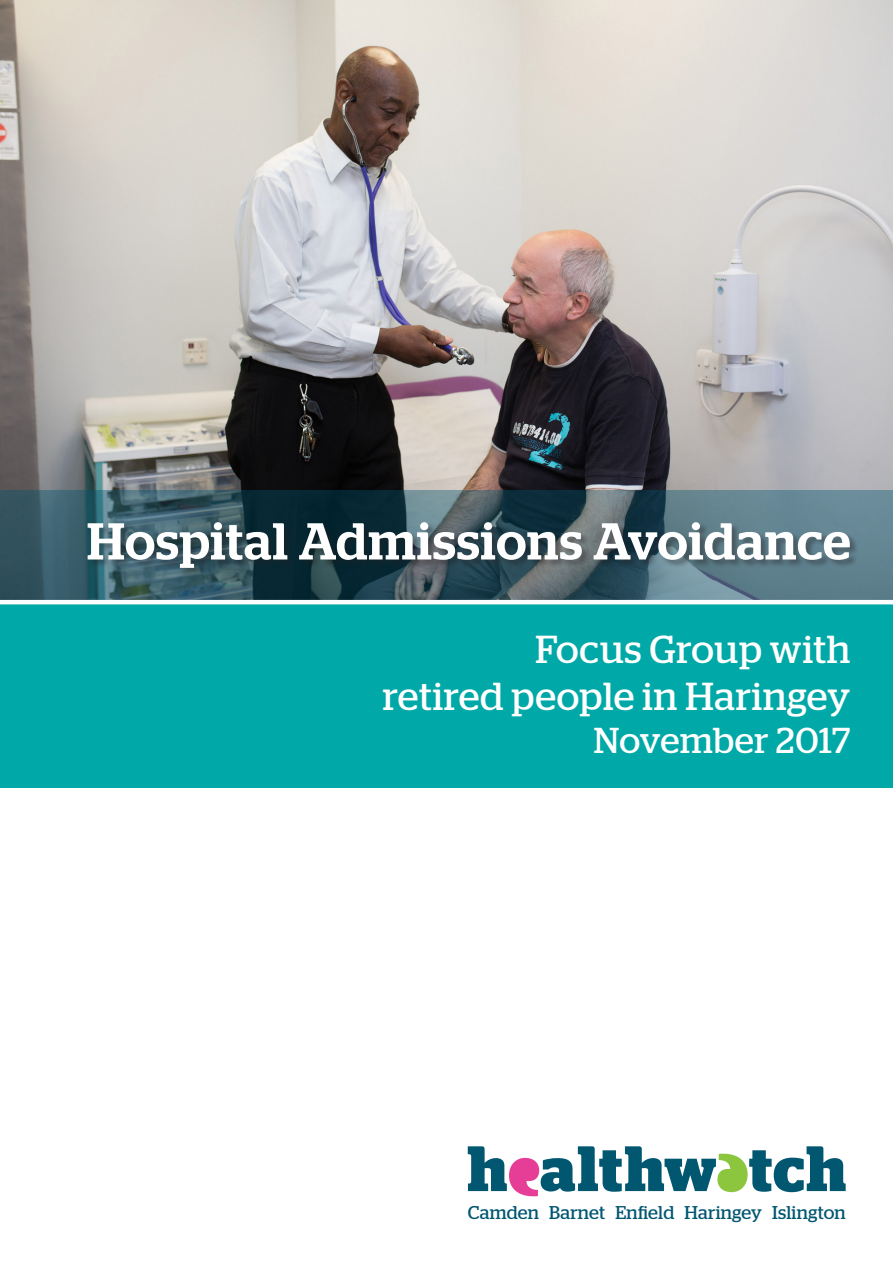
<style>
.page{position:relative;width:893px;height:1263px;background:#fff}
.page>*{position:absolute;margin:0;border:0;box-sizing:border-box;transform-origin:0 0}
.t1{font:500 51.75px "Stag";letter-spacing:.015em;color:#fff}
.t2{font:39px "Stag";letter-spacing:.02em;color:#fff}
.t3{font:36px "Stag";letter-spacing:.02em;color:#fff}
.t4{font:18.45px "Stag";letter-spacing:.015em;color:#015670}
</style>
<div class="page">
<img style="left:0;top:0;width:893px;height:490px">
<svg style="left:0;top:490px;width:893px;height:110px;background:#3f5f6a"></svg>
<div style="left:0;top:602px;width:893px;height:185px;background:#00a9a7"></div>
<svg style="left:468px;top:1146px;width:378px;height:50px"></svg>
<div style="left:87px;top:522px;width:771px;height:55px;background:#231f20;opacity:.4"></div>
<hr style="left:0;top:600px;width:893px;height:4px;background:#fff">
<p class="t1" style="left:87px;top:511px;width:765px">Hospital Admissions Avoidance</p>
<p class="t2" style="left:536px;top:626px;width:316px">Focus Group with</p>
<p class="t2" style="left:383px;top:673px;width:469px">retired people in Haringey</p>
<p class="t3" style="left:594px;top:719px;width:258px">November 2017</p>
<p class="t4" style="left:468px;top:1202px;width:379px">Camden Barnet Enfield Haringey Islington</p>
</div>
